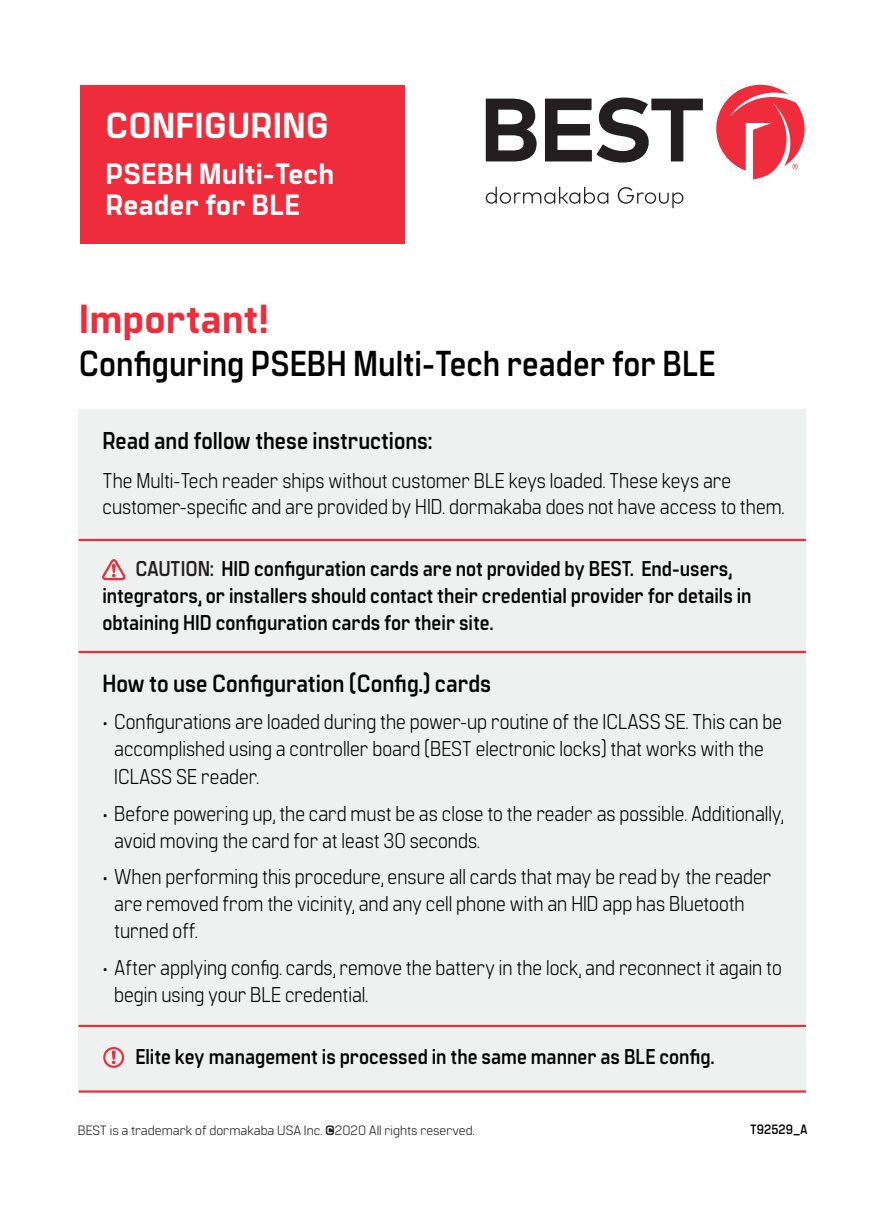
<style>
.page{position:relative;width:891px;height:1215px;background:#fff}
.page>*{position:absolute;margin:0;border:0;box-sizing:border-box;transform-origin:0 0}
.t1{font:800 40.5px "Manifold CF";color:#ee2c3b}
.t2{font:700 36px "Manifold CF";color:#000;scale:.9 1}
.t3{font:800 36px "Manifold CF";color:#fff}
.t4{font:800 29.25px/31.5px "Manifold CF";color:#fff}
.t5{font:700 24.75px "Manifold CF";color:#000;scale:.9 1}
.t6{font:700 24.3px "Manifold CF";color:#000;scale:.9 1}
.t7{font:21.38px/27px "Manifold CF";color:#000;scale:.9 1}
.t8{font:700 21.38px/27px "Manifold CF";color:#000;scale:.9 1}
.t9{font:13.5px "Manifold CF";color:#231f20}
.t10{font:700 13.5px "Manifold CF";color:#000;scale:.9 1}
.s1{color:#231f20}
.s2{font-weight:700}
</style>
<div class="page">
<div style="left:79px;top:652px;width:727px;height:438px;background:#eff0f0"></div>
<div style="left:80px;top:85px;width:325px;height:159px;background:#ee2c3b"></div>
<svg style="left:486px;top:99px;width:51px;height:62px"></svg>
<svg style="left:545px;top:98px;width:158px;height:65px"></svg>
<svg style="left:716px;top:85px;width:89px;height:95px"></svg>
<svg style="left:486px;top:187px;width:122px;height:17px"></svg>
<svg style="left:618px;top:187px;width:65px;height:21px"></svg>
<div style="left:79px;top:409px;width:727px;height:245px;background:#eff0f0"></div>
<hr style="left:79px;top:651px;width:727px;height:2px;background:#ee2c3b">
<hr style="left:79px;top:539px;width:727px;height:2px;background:#ee2c3b">
<svg style="left:103px;top:559px;width:23px;height:22px"></svg>
<hr style="left:79px;top:1025px;width:727px;height:2px;background:#ee2c3b">
<hr style="left:79px;top:1090px;width:727px;height:3px;background:#ee2c3b">
<svg style="left:103px;top:1047px;width:21px;height:21px"></svg>
<h2 class="t3" style="left:106px;top:104px;width:225px">CONFIGURING</h2>
<h3 class="t4" style="left:106px;top:160px;width:230px">PSEBH Multi-Tech<br>Reader for BLE</h3>
<h1 class="t1" style="left:79px;top:295px;width:192px">Important!</h1>
<h2 class="t2" style="left:79px;top:343px;width:709px">Configuring PSEBH Multi-Tech reader for BLE</h2>
<p class="t6" style="left:102px;top:427px;width:368px">Read and follow these instructions:</p>
<p class="t7" style="left:103px;top:468px;width:759px;line-height:25.7px">The Multi-Tech reader ships without customer BLE keys loaded. These keys are customer-specific and are provided by HID. dormakaba does not have access to them.</p>
<p class="t8" style="left:103px;top:557px;width:723px;text-indent:33px"><span class="s1">CAUTION:</span> HID configuration cards are not provided by BEST. End-users, integrators, or installers should contact their credential provider for details in obtaining HID configuration cards for their site.</p>
<p class="t5" style="left:102px;top:669px;width:434px">How to use Configuration (Config.) cards</p>
<p class="t7" style="left:114px;top:708px;width:744px;line-height:27.7px;text-indent:-12px">• Configurations are loaded during the power-up routine of the ICLASS SE. This can be accomplished using a controller board (BEST electronic locks) that works with the<br>ICLASS SE reader.</p>
<p class="t7" style="left:114px;top:800px;width:745px;text-indent:-12px">• Before powering up, the card must be as close to the reader as possible. Additionally, avoid moving the card for at least 30 seconds.</p>
<p class="t7" style="left:114px;top:864px;width:732px;text-indent:-12px">• When performing this procedure, ensure all cards that may be read by the reader are removed from the vicinity, and any cell phone with an HID app has Bluetooth turned off.</p>
<p class="t7" style="left:114px;top:954px;width:743px;text-indent:-12px">• After applying config. cards, remove the battery in the lock, and reconnect it again to begin using your BLE credential.</p>
<p class="t8" style="left:135px;top:1045px;width:645px">Elite key management is processed in the same manner as BLE config.</p>
<p class="t9" style="left:78px;top:1122px;width:398px">BEST is a trademark of dormakaba USA Inc. <span class="s2">©</span>2020 All rights reserved.</p>
<p class="t10" style="left:750px;top:1122px;width:65px">T92529_A</p>
</div>
